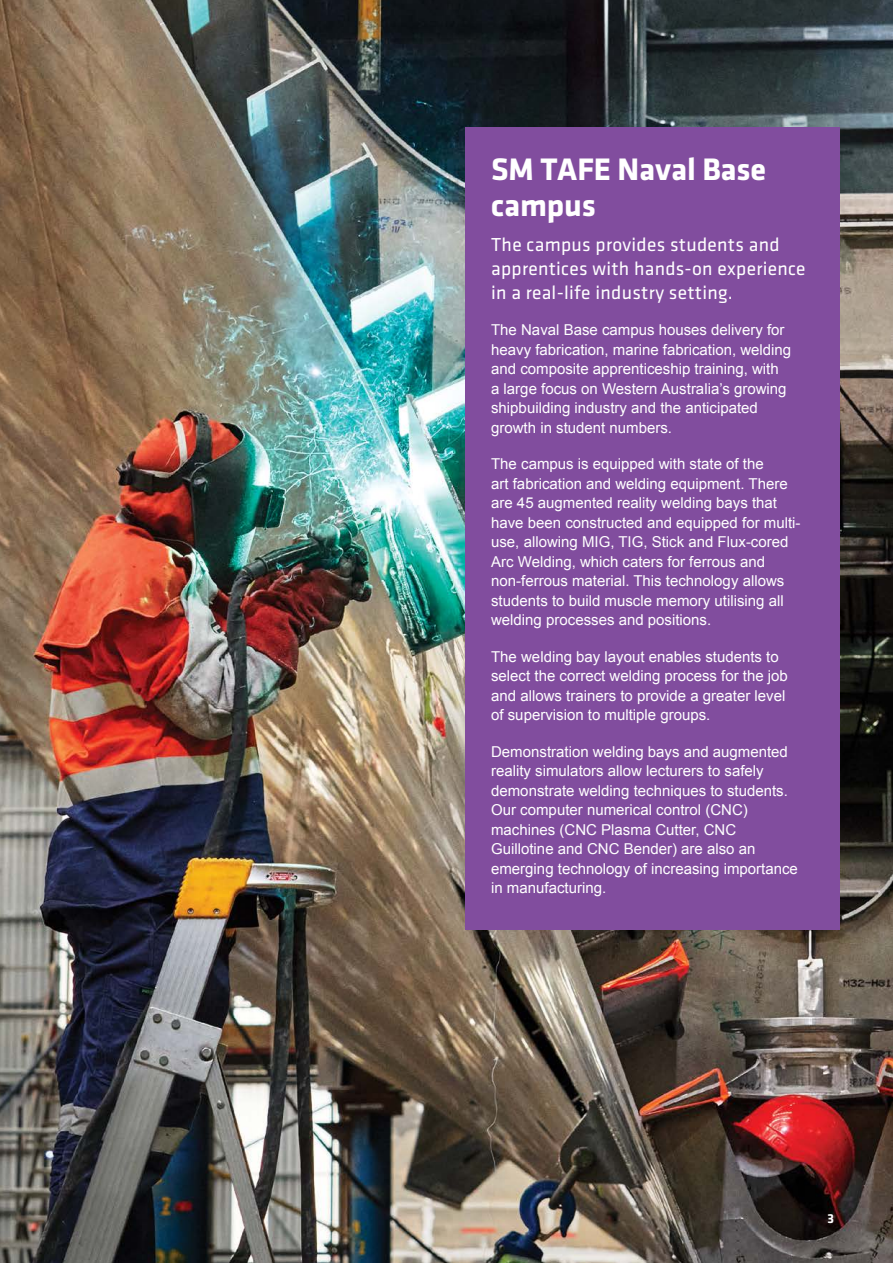
<style>
.page{position:relative;width:893px;height:1263px;background:#fff}
.page>*{position:absolute;margin:0;border:0;box-sizing:border-box;transform-origin:0 0}
.H1_Heading_white{font:700 32.25px/36px "Klavika";letter-spacing:-.005em;color:#fff}
.intro_white{font:19.5px/24px "Klavika Basic";letter-spacing:.015em;color:#fff}
.body_copy_white{font:15px/19.5px "Arial";color:#fff}
.t1{font:700 13.5px "Klavika";color:#fff}
</style>
<div class="page">
<img style="left:0;top:0;width:893px;height:1263px">
<div style="left:466px;top:128px;width:374px;height:802px;background:#814d9e"></div>
<p class="H1_Heading_white" style="left:491px;top:151px;width:276px">SM TAFE Naval Base campus</p>
<p class="intro_white" style="left:491px;top:232px;width:316px">The campus provides students and apprentices with hands-on experience in a real-life industry setting.</p>
<p class="body_copy_white" style="left:491px;top:320px;width:302px">The Naval Base campus houses delivery for heavy fabrication, marine fabrication, welding and composite apprenticeship training, with<br>a large focus on Western Australia’s growing shipbuilding industry and the anticipated growth in student numbers.</p>
<p class="body_copy_white" style="left:491px;top:454px;width:311px">The campus is equipped with state of the<br>art fabrication and welding equipment. There are 45 augmented reality welding bays that have been constructed and equipped for multi&shy;use, allowing MIG, TIG, Stick and Flux-cored Arc Welding, which caters for ferrous and non-ferrous material. This technology allows students to build muscle memory utilising all welding processes and positions.</p>
<p class="body_copy_white" style="left:491px;top:647px;width:298px">The welding bay layout enables students to select the correct welding process for the job and allows trainers to provide a greater level of supervision to multiple groups.</p>
<p class="body_copy_white" style="left:491px;top:742px;width:308px">Demonstration welding bays and augmented reality simulators allow lecturers to safely demonstrate welding techniques to students.<br>Our computer numerical control (CNC) machines (CNC Plasma Cutter, CNC Guillotine and CNC Bender) are also an emerging technology of increasing importance in manufacturing.</p>
<p class="t1" style="left:827px;top:1211px;width:8px">3</p>
</div>
